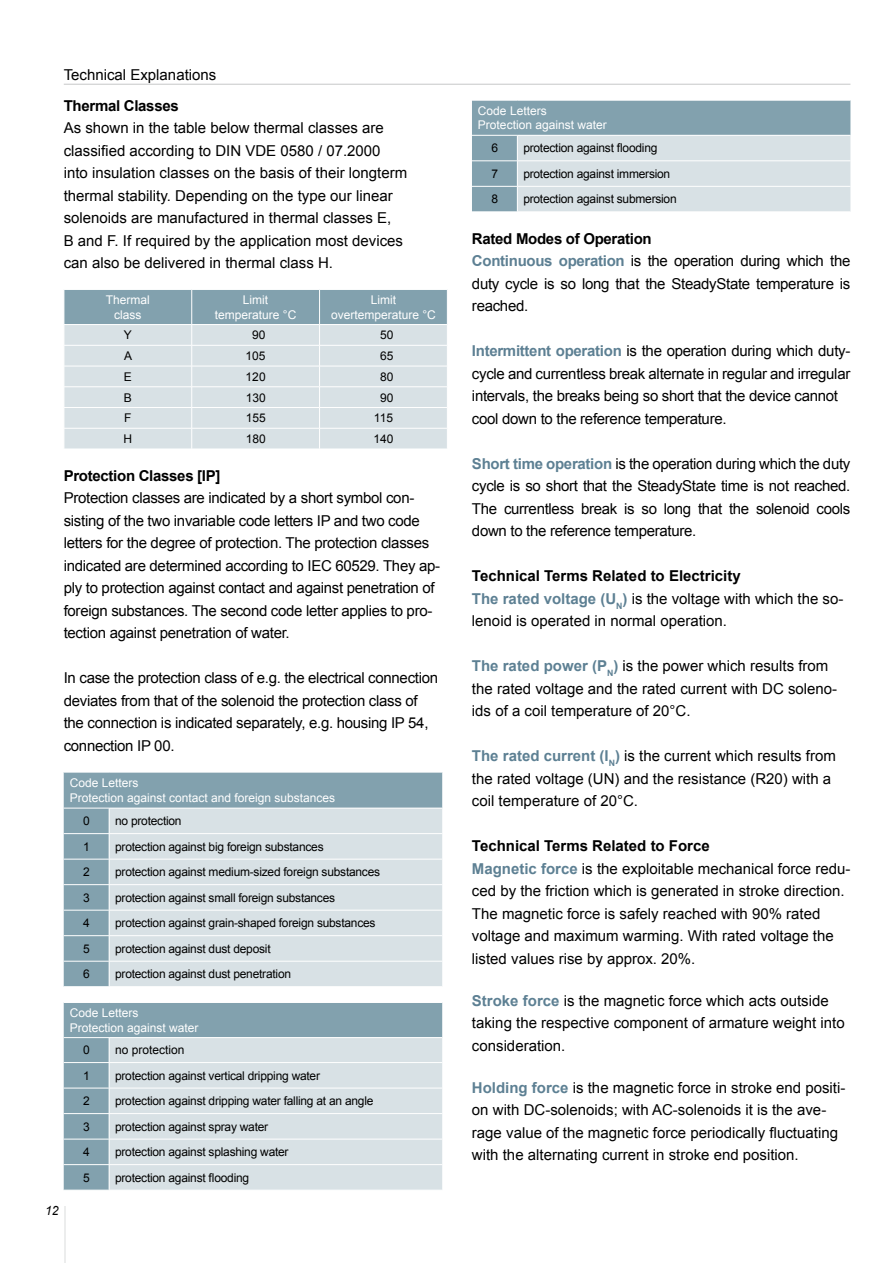
<style>
.page{position:relative;width:893px;height:1263px;background:#fff}
.page>*{position:absolute;margin:0;border:0;box-sizing:border-box;transform-origin:0 0}
.t1{font:15px/22.5px "Arial";color:#000}
.t2{font:15px/22.5px "Arial";letter-spacing:-.02em;color:#000}
.t3{font:700 15px "Arial";letter-spacing:-.02em;color:#000}
.t4{font:italic 12.75px "Arial";color:#000;scale:.96 1}
.t5{font:12px "Arial";letter-spacing:-.02em;color:#000}
.t6{font:12px/14.4px "Arial";color:#fff;text-align:center}
.t7{font:12px "Arial";color:#000}
.s1{font-weight:700}
.s2{font-weight:700;color:#5d8093}
</style>
<div class="page">
<hr style="left:64px;top:1206px;width:1px;height:57px;background:#eceded">
<svg style="left:64px;top:289px;width:383px;height:160px;background:#c7d5da"></svg>
<div style="left:64px;top:773px;width:378px;height:213px;background:#82a1ae"></div>
<div style="left:110px;top:809px;width:332px;height:177px;background:#d8e1e5"></div>
<hr style="left:64px;top:808px;width:45px;height:1px;background:#fff">
<hr style="left:109px;top:808px;width:333px;height:1px;background:#fff">
<hr style="left:64px;top:833px;width:45px;height:1px;background:#fff">
<hr style="left:109px;top:833px;width:333px;height:1px;background:#fff">
<hr style="left:64px;top:859px;width:45px;height:1px;background:#fff">
<hr style="left:109px;top:859px;width:333px;height:1px;background:#fff">
<hr style="left:64px;top:884px;width:45px;height:1px;background:#fff">
<hr style="left:109px;top:884px;width:333px;height:1px;background:#fff">
<hr style="left:64px;top:910px;width:45px;height:1px;background:#fff">
<hr style="left:109px;top:910px;width:333px;height:1px;background:#fff">
<hr style="left:64px;top:935px;width:45px;height:1px;background:#fff">
<hr style="left:109px;top:935px;width:333px;height:1px;background:#fff">
<hr style="left:64px;top:961px;width:45px;height:1px;background:#fff">
<hr style="left:109px;top:961px;width:333px;height:1px;background:#fff">
<svg style="left:109px;top:808px;width:1px;height:178px"></svg>
<div style="left:64px;top:1003px;width:378px;height:187px;background:#82a1ae"></div>
<div style="left:110px;top:1038px;width:332px;height:152px;background:#d8e1e5"></div>
<hr style="left:64px;top:1037px;width:45px;height:1px;background:#fff">
<hr style="left:109px;top:1037px;width:333px;height:1px;background:#fff">
<hr style="left:64px;top:1062px;width:45px;height:1px;background:#fff">
<hr style="left:109px;top:1062px;width:333px;height:1px;background:#fff">
<hr style="left:64px;top:1088px;width:45px;height:1px;background:#fff">
<hr style="left:109px;top:1088px;width:333px;height:1px;background:#fff">
<hr style="left:64px;top:1113px;width:45px;height:1px;background:#fff">
<hr style="left:109px;top:1113px;width:333px;height:1px;background:#fff">
<hr style="left:64px;top:1139px;width:45px;height:1px;background:#fff">
<hr style="left:109px;top:1139px;width:333px;height:1px;background:#fff">
<hr style="left:64px;top:1164px;width:45px;height:1px;background:#fff">
<hr style="left:109px;top:1164px;width:333px;height:1px;background:#fff">
<svg style="left:109px;top:1038px;width:1px;height:152px"></svg>
<svg style="left:472px;top:100px;width:378px;height:111px;background:#b8c9d0"></svg>
<hr style="left:64px;top:84px;width:786px;height:1px;background:#c6c7c8">
<p class="t1" style="left:64px;top:64px;width:154px">Technical Explanations</p>
<p class="t3" style="left:64px;top:95px;width:117px">Thermal Classes</p>
<p class="t1" style="left:64px;top:117px;width:345px">As shown in the table below thermal classes are classified according to DIN VDE 0580 / 07.2000 into insulation classes on the basis of their longterm thermal stability. Depending on the type our linear solenoids are manufactured in thermal classes E,<br>B and F. If required by the application most devices can also be delivered in thermal class H.</p>
<p class="t6" style="left:106px;top:293px;width:46px">Thermal class</p>
<p class="t6" style="left:215px;top:293px;width:83px">Limit temperature °C</p>
<p class="t6" style="left:331px;top:293px;width:106px">Limit overtemperature °C</p>
<p class="t5" style="left:124px;top:327px;width:10px">Y</p>
<p class="t5" style="left:252px;top:327px;width:15px">90</p>
<p class="t5" style="left:380px;top:327px;width:15px">50</p>
<p class="t5" style="left:124px;top:348px;width:10px">A</p>
<p class="t5" style="left:246px;top:348px;width:22px">105</p>
<p class="t5" style="left:380px;top:348px;width:15px">65</p>
<p class="t5" style="left:124px;top:369px;width:10px">E</p>
<p class="t5" style="left:246px;top:369px;width:22px">120</p>
<p class="t5" style="left:380px;top:369px;width:15px">80</p>
<p class="t5" style="left:124px;top:389px;width:10px">B</p>
<p class="t5" style="left:246px;top:389px;width:22px">130</p>
<p class="t5" style="left:380px;top:389px;width:15px">90</p>
<p class="t5" style="left:124px;top:410px;width:9px">F</p>
<p class="t5" style="left:246px;top:410px;width:22px">155</p>
<p class="t5" style="left:374px;top:410px;width:21px">115</p>
<p class="t5" style="left:124px;top:431px;width:10px">H</p>
<p class="t5" style="left:246px;top:431px;width:22px">180</p>
<p class="t5" style="left:373px;top:431px;width:22px">140</p>
<p class="t3" style="left:64px;top:465px;width:158px">Protection Classes [IP]</p>
<p class="t2" style="left:64px;top:487px;width:378px">Protection classes are indicated by a short symbol con&shy;sisting of the two invariable code letters IP and two code letters for the degree of protection. The protection classes indicated are determined according to IEC 60529. They ap&shy;ply to protection against contact and against penetration of foreign substances. The second code letter applies to pro&shy;tection against penetration of water.</p>
<p class="t2" style="left:64px;top:667px;width:376px">In case the protection class of e.g. the electrical connection deviates from that of the solenoid the protection class of the connection is indicated separately, e.g. housing IP 54, connection IP 00.</p>
<p class="t6" style="left:70px;top:775px;width:267px;line-height:15px;text-align:left">Code Letters<br>Protection against contact and foreign substances</p>
<p class="t5" style="left:83px;top:813px;width:8px">0</p>
<p class="t5" style="left:115px;top:813px;width:68px">no protection</p>
<p class="t5" style="left:83px;top:839px;width:8px">1</p>
<p class="t5" style="left:115px;top:839px;width:210px">protection against big foreign substances</p>
<p class="t5" style="left:83px;top:864px;width:8px">2</p>
<p class="t5" style="left:115px;top:864px;width:267px">protection against medium-sized foreign substances</p>
<p class="t5" style="left:83px;top:890px;width:8px">3</p>
<p class="t5" style="left:115px;top:890px;width:222px">protection against small foreign substances</p>
<p class="t5" style="left:83px;top:915px;width:8px">4</p>
<p class="t5" style="left:115px;top:915px;width:262px">protection against grain-shaped foreign substances</p>
<p class="t5" style="left:83px;top:941px;width:8px">5</p>
<p class="t5" style="left:115px;top:941px;width:157px">protection against dust deposit</p>
<p class="t5" style="left:83px;top:966px;width:8px">6</p>
<p class="t5" style="left:115px;top:966px;width:177px">protection against dust penetration</p>
<p class="t6" style="left:70px;top:1006px;width:130px;text-align:left">Code Letters<br>Protection against water</p>
<p class="t5" style="left:83px;top:1042px;width:8px">0</p>
<p class="t7" style="left:115px;top:1042px;width:71px">no protection</p>
<p class="t5" style="left:83px;top:1067px;width:8px">1</p>
<p class="t5" style="left:115px;top:1067px;width:206px">protection against vertical dripping water</p>
<p class="t5" style="left:83px;top:1093px;width:8px">2</p>
<p class="t5" style="left:115px;top:1093px;width:260px">protection against dripping water falling at an angle</p>
<p class="t5" style="left:83px;top:1119px;width:8px">3</p>
<p class="t5" style="left:115px;top:1119px;width:155px">protection against spray water</p>
<p class="t5" style="left:83px;top:1144px;width:8px">4</p>
<p class="t5" style="left:115px;top:1144px;width:175px">protection against splashing water</p>
<p class="t5" style="left:83px;top:1170px;width:8px">5</p>
<p class="t5" style="left:115px;top:1170px;width:136px">protection against flooding</p>
<p class="t4" style="left:45px;top:1203px;width:16px">12</p>
<p class="t6" style="left:478px;top:104px;width:130px;text-align:left">Code Letters<br>Protection against water</p>
<p class="t5" style="left:491px;top:140px;width:8px">6</p>
<p class="t5" style="left:523px;top:140px;width:136px">protection against flooding</p>
<p class="t5" style="left:491px;top:166px;width:8px">7</p>
<p class="t5" style="left:523px;top:166px;width:148px">protection against immersion</p>
<p class="t5" style="left:491px;top:191px;width:8px">8</p>
<p class="t5" style="left:523px;top:191px;width:155px">protection against submersion</p>
<p class="t2" style="left:472px;top:227px;width:380px"><span class="s1">Rated Modes of Operation<br></span><span class="s2">Continuous operation</span> is the operation during which the duty cycle is so long that the SteadyState temperature is reached.</p>
<p class="t2" style="left:472px;top:340px;width:380px"><span class="s2">Intermittent operation</span> is the operation during which duty&shy;cycle and currentless break alternate in regular and irregular intervals, the breaks being so short that the device cannot cool down to the reference temperature.</p>
<p class="t1" style="left:472px;top:452px;width:380px;text-align:justify"><span class="s2">Short time operation</span> is the operation during which the duty cycle is so short that the SteadyState time is not reached.<br>The currentless break is so long that the solenoid cools down to the reference temperature.</p>
<p class="t1" style="left:472px;top:565px;width:373px"><span class="s1">Technical Terms Related to Electricity<br></span><span class="s2">The rated voltage (U</span><sub>N</sub><span class="s2">)</span> is the voltage with which the so&shy;lenoid is operated in normal operation.</p>
<p class="t1" style="left:472px;top:655px;width:367px"><span class="s2">The rated power (P</span><sub>N</sub><span class="s2">)</span> is the power which results from the rated voltage and the rated current with DC soleno&shy;ids of a coil temperature of 20°C.</p>
<p class="t1" style="left:472px;top:745px;width:365px"><span class="s2">The rated current (I</span><sub>N</sub><span class="s2">)</span> is the current which results from the rated voltage (UN) and the resistance (R20) with a coil temperature of 20°C.</p>
<p class="t1" style="left:472px;top:835px;width:380px"><span class="s1">Technical Terms Related to Force<br></span><span class="s2">Magnetic force</span> is the exploitable mechanical force redu&shy;ced by the friction which is generated in stroke direction.<br>The magnetic force is safely reached with 90% rated voltage and maximum warming. With rated voltage the listed values rise by approx. 20%.</p>
<p class="t1" style="left:472px;top:989px;width:374px"><span class="s2">Stroke force</span> is the magnetic force which acts outside taking the respective component of armature weight into consideration.</p>
<p class="t1" style="left:472px;top:1076px;width:375px"><span class="s2">Holding force</span> is the magnetic force in stroke end positi&shy;on with DC-solenoids; with AC-solenoids it is the ave&shy;rage value of the magnetic force periodically fluctuating with the alternating current in stroke end position.</p>
</div>
